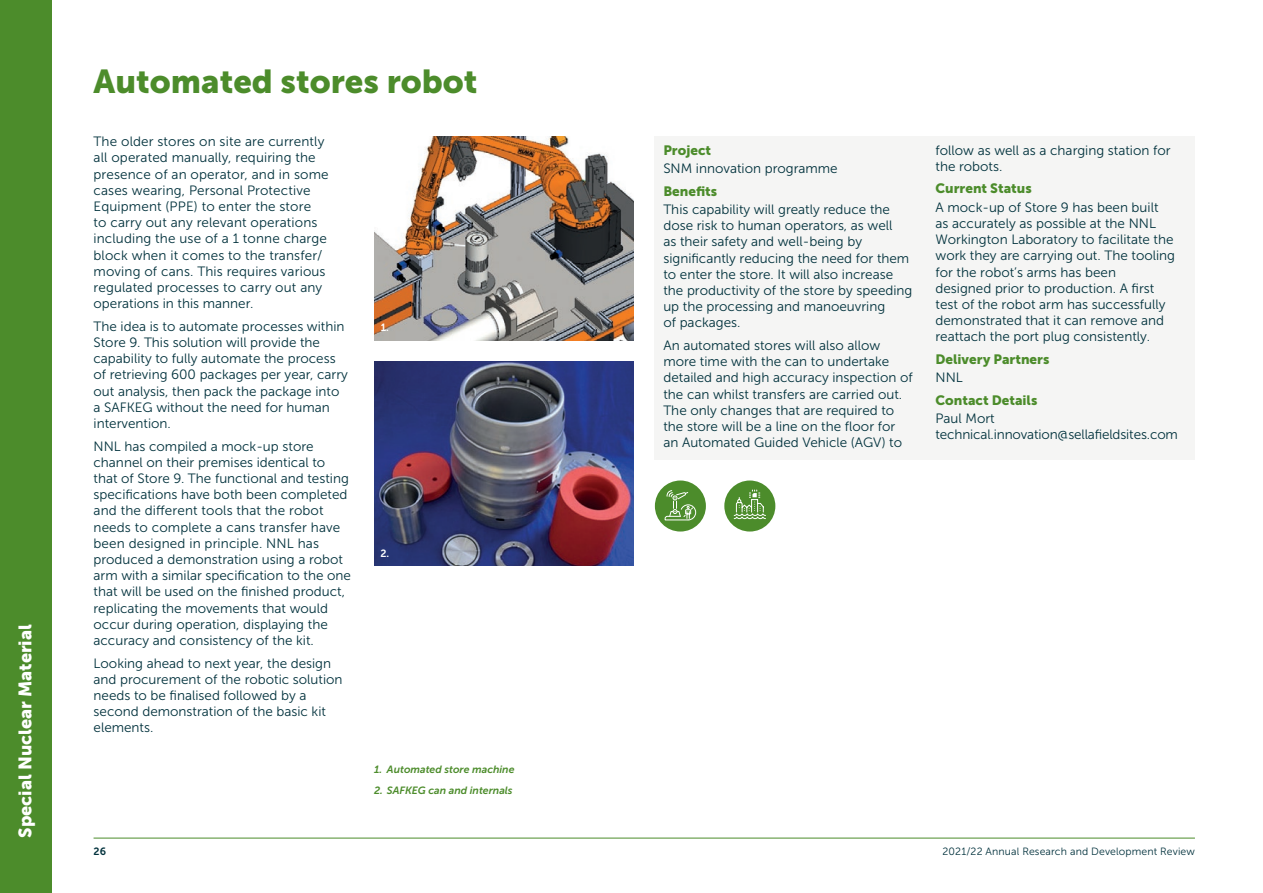
<style>
.page{position:relative;width:1263px;height:893px;background:#fff}
.page>*{position:absolute;margin:0;border:0;box-sizing:border-box;transform-origin:0 0}
.H1_colour{font:33px "Museo Sans 900";color:#4c8c2b}
.t1{font:18px "Museo Sans 900";color:#fff}
.Body_text{font:13.5px/16.2px "Museo Sans 300";color:#00313c}
.Body_heading{font:13.5px "Museo Sans 900";color:#4c8c2b}
.t2{font:italic 10.5px "Museo Sans 700";color:#4c8c2b}
.t3{font:10.5px "Museo Sans 300";letter-spacing:.01em;color:#00313c}
.t4{font:10.5px "Museo Sans 700";color:#fff}
.t5{font:10.5px "Museo Sans 700";color:#00313c}
</style>
<div class="page">
<div style="left:655px;top:136px;width:540px;height:323px;background:#f5f5f4"></div>
<div style="left:0;top:0;width:51px;height:893px;background:#4c8c2b"></div>
<img style="left:374px;top:136px;width:260px;height:204px">
<img style="left:374px;top:361px;width:260px;height:205px">
<hr style="left:94px;top:838px;width:1101px;height:1px;background:#4c8c2b">
<div style="left:655px;top:480px;width:51px;height:51px;background:#4c8c2b;border-radius:50%"></div>
<svg style="left:664px;top:490px;width:32px;height:31px"></svg>
<div style="left:724px;top:480px;width:51px;height:51px;background:#4c8c2b;border-radius:50%"></div>
<svg style="left:733px;top:490px;width:33px;height:29px"></svg>
<h2 class="t1" style="left:15px;top:838px;width:215px;rotate:-90deg">Special Nuclear Material</h2>
<h1 class="H1_colour" style="left:94px;top:62px;width:385px">Automated stores robot</h1>
<p class="Body_text" style="left:94px;top:134px;width:237px">The older stores on site are currently all operated manually, requiring the presence of an operator, and in some cases wearing, Personal Protective Equipment (PPE) to enter the store<br>to carry out any relevant operations including the use of a 1 tonne charge block when it comes to the transfer/ moving of cans. This requires various regulated processes to carry out any operations in this manner.</p>
<p class="Body_text" style="left:94px;top:318px;width:256px">The idea is to automate processes within Store 9. This solution will provide the capability to fully automate the process of retrieving 600 packages per year, carry out analysis, then pack the package into a SAFKEG without the need for human intervention.</p>
<p class="Body_text" style="left:94px;top:438px;width:259px">NNL has compiled a mock-up store channel on their premises identical to that of Store 9. The functional and testing specifications have both been completed and the different tools that the robot needs to complete a cans transfer have been designed in principle. NNL has produced a demonstration using a robot arm with a similar specification to the one that will be used on the finished product, replicating the movements that would occur during operation, displaying the accuracy and consistency of the kit.</p>
<p class="Body_text" style="left:94px;top:655px;width:251px">Looking ahead to next year, the design and procurement of the robotic solution needs to be finalised followed by a second demonstration of the basic kit elements.</p>
<p class="t4" style="left:381px;top:322px;width:10px">1.</p>
<p class="t4" style="left:380px;top:547px;width:10px">2.</p>
<p class="t2" style="left:374px;top:764px;width:142px">1. Automated store machine</p>
<p class="t2" style="left:374px;top:785px;width:140px">2. SAFKEG can and internals</p>
<p class="Body_heading" style="left:663px;top:142px;width:49px">Project</p>
<p class="Body_text" style="left:663px;top:160px;width:176px">SNM innovation programme</p>
<p class="Body_heading" style="left:663px;top:183px;width:55px">Benefits</p>
<p class="Body_text" style="left:663px;top:201px;width:251px">This capability will greatly reduce the dose risk to human operators, as well<br>as their safety and well-being by significantly reducing the need for them to enter the store. It will also increase the productivity of the store by speeding up the processing and manoeuvring<br>of packages.</p>
<p class="Body_text" style="left:663px;top:337px;width:251px">An automated stores will also allow more time with the can to undertake detailed and high accuracy inspection of the can whilst transfers are carried out.<br>The only changes that are required to the store will be a line on the floor for an Automated Guided Vehicle (AGV) to</p>
<p class="Body_text" style="left:935px;top:142px;width:236px">follow as well as a charging station for the robots.</p>
<p class="Body_heading" style="left:935px;top:181px;width:98px">Current Status</p>
<p class="Body_text" style="left:935px;top:199px;width:241px">A mock-up of Store 9 has been built<br>as accurately as possible at the NNL Workington Laboratory to facilitate the work they are carrying out. The tooling for the robot’s arms has been designed prior to production. A first test of the robot arm has successfully demonstrated that it can remove and reattach the port plug consistently.</p>
<p class="Body_heading" style="left:935px;top:352px;width:115px">Delivery Partners</p>
<p class="Body_text" style="left:935px;top:370px;width:29px">NNL</p>
<p class="Body_heading" style="left:935px;top:392px;width:103px">Contact Details</p>
<p class="Body_text" style="left:935px;top:411px;width:244px">Paul Mort technical.innovation@sellafieldsites.com</p>
<p class="t5" style="left:94px;top:846px;width:14px">26</p>
<p class="t3" style="left:942px;top:846px;width:254px">2021/22 Annual Research and Development Review</p>
</div>
